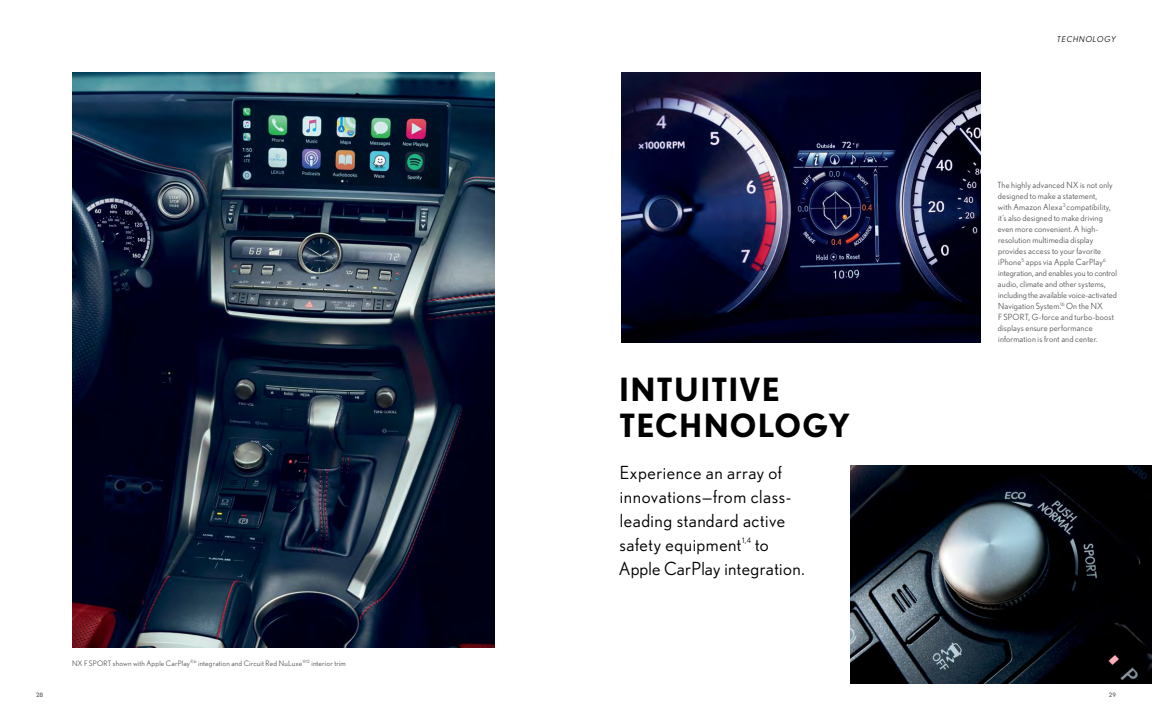
<style>
.page{position:relative;width:1152px;height:720px;background:#fff}
.page>*{position:absolute;margin:0;border:0;box-sizing:border-box;transform-origin:0 0}
.Large_Headline{font:700 32px/36px "Nobel";letter-spacing:.03em;color:#000}
.Large_Subhead_100K{font:18px/24px "Nobel";letter-spacing:.025em;color:#000}
.Body_Copy_80K{font:8.5px/11px "Nobel";letter-spacing:.015em;color:#58595b}
.Section_Head{font:italic 8px "Nobel";letter-spacing:.1em;color:#000}
.Large_Subhead_100K-2{font:7.6px "Nobel";color:#000}
.Cutline{font:7.5px "Nobel";letter-spacing:.02em;color:#58595b}
.t1{font:6px "Nobel";color:#58595b}
</style>
<div class="page">
<img style="left:850px;top:465px;width:302px;height:219px">
<img style="left:72px;top:72px;width:423px;height:576px">
<img style="left:621px;top:72px;width:360px;height:270px">
<p class="Section_Head" style="left:1057px;top:34px;width:60px">TECHNOLOGY</p>
<p class="Cutline" style="left:72px;top:659px;width:275px">NX F SPORT shown with Apple CarPlay<sup>®6</sup> integration and Circuit Red NuLuxe<sup>®12</sup> interior trim</p>
<p class="Large_Headline" style="left:619px;top:372px;width:232px">INTUITIVE<br>TECHNOLOGY</p>
<p class="Large_Subhead_100K" style="left:620px;top:460px;width:173px">Experience an array of innovations—from class&shy;leading standard active safety equipment</p>
<p class="Large_Subhead_100K-2" style="left:742px;top:536px;width:10px">1,4</p>
<p class="Large_Subhead_100K" style="left:619px;top:532px;width:187px;text-indent:136px">to<br>Apple CarPlay integration.</p>
<p class="Body_Copy_80K" style="left:997px;top:179px;width:121px">The highly advanced NX is not only designed to make a statement,<br>with Amazon Alexa<sup>3</sup> compatibility, it’s also designed to make driving even more convenient. A high&shy;resolution multimedia display provides access to your favorite iPhone<sup>5</sup> apps via Apple CarPlay<sup>6 </sup>integration, and enables you to control audio, climate and other systems, including the available voice-activated Navigation System.<sup>16</sup> On the NX<br>F SPORT, G-force and turbo-boost displays ensure performance information is front and center.</p>
<p class="t1" style="left:36px;top:692px;width:9px">28</p>
<p class="t1" style="left:1109px;top:692px;width:9px">29</p>
</div>
